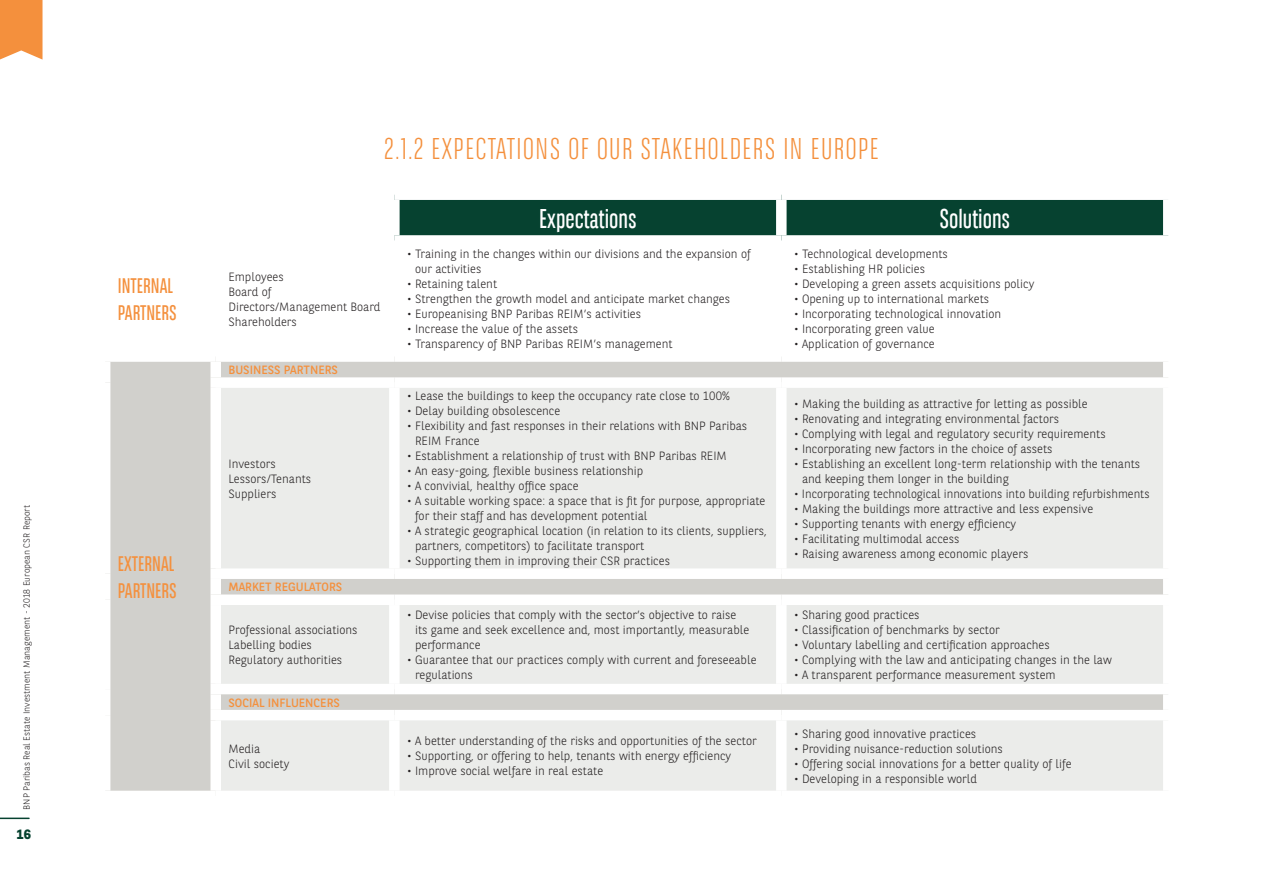
<style>
.page{position:relative;width:1263px;height:893px;background:#fff}
.page>*{position:absolute;margin:0;border:0;box-sizing:border-box;transform-origin:0 0}
.t1{font:300 30px "BNPP Sans Condensed";letter-spacing:.05em;color:#f4903d}
.t2{font:27px "BNPP Sans Condensed";color:#fff}
.t3{font:21px/27px "BNPP Sans Condensed";color:#f4903d}
.t4{font:700 13.5px "BNPP Sans";color:#064230}
.t5{font:300 12px/15px "BNPP Sans";color:#231f20}
.t6{font:12px "BNPP Sans";color:#f4903d}
.t7{font:300 9px "BNPP Sans";color:#231f20}
</style>
<div class="page">
<svg style="left:0;top:818px;width:29px;height:1px"></svg>
<svg style="left:0;top:0;width:43px;height:60px;background:#f59a4f"></svg>
<div style="left:400px;top:200px;width:763px;height:35px;background:#064230"></div>
<div style="left:110px;top:362px;width:1053px;height:429px;background:#d1d0cc"></div>
<svg style="left:221px;top:388px;width:942px;height:403px;background:#e8e9e7"></svg>
<div style="left:776px;top:200px;width:10px;height:35px;background:#fff"></div>
<div style="left:210px;top:362px;width:11px;height:15px;background:#fff"></div>
<div style="left:210px;top:377px;width:184px;height:11px;background:#fff"></div>
<div style="left:210px;top:388px;width:11px;height:180px;background:#fff"></div>
<div style="left:394px;top:377px;width:387px;height:11px;background:#fff"></div>
<div style="left:389px;top:388px;width:11px;height:180px;background:#fff"></div>
<div style="left:781px;top:377px;width:392px;height:11px;background:#fff"></div>
<div style="left:776px;top:388px;width:10px;height:180px;background:#fff"></div>
<div style="left:210px;top:568px;width:184px;height:11px;background:#fff"></div>
<div style="left:210px;top:579px;width:11px;height:15px;background:#fff"></div>
<div style="left:394px;top:568px;width:387px;height:11px;background:#fff"></div>
<div style="left:781px;top:568px;width:392px;height:11px;background:#fff"></div>
<div style="left:210px;top:594px;width:184px;height:11px;background:#fff"></div>
<div style="left:210px;top:605px;width:11px;height:79px;background:#fff"></div>
<div style="left:394px;top:594px;width:387px;height:11px;background:#fff"></div>
<div style="left:389px;top:605px;width:11px;height:79px;background:#fff"></div>
<div style="left:781px;top:594px;width:392px;height:11px;background:#fff"></div>
<div style="left:776px;top:605px;width:10px;height:79px;background:#fff"></div>
<div style="left:210px;top:684px;width:184px;height:10px;background:#fff"></div>
<div style="left:210px;top:694px;width:11px;height:16px;background:#fff"></div>
<div style="left:394px;top:684px;width:387px;height:10px;background:#fff"></div>
<div style="left:781px;top:684px;width:392px;height:10px;background:#fff"></div>
<div style="left:210px;top:710px;width:184px;height:10px;background:#fff"></div>
<div style="left:210px;top:720px;width:11px;height:71px;background:#fff"></div>
<div style="left:394px;top:710px;width:387px;height:10px;background:#fff"></div>
<div style="left:389px;top:720px;width:11px;height:71px;background:#fff"></div>
<div style="left:781px;top:710px;width:392px;height:10px;background:#fff"></div>
<div style="left:776px;top:720px;width:10px;height:71px;background:#fff"></div>
<p class="t7" style="left:20px;top:809px;width:306px;rotate:-90deg">BNP Paribas Real Estate Investment Management - 2018 European CSR Report</p>
<p class="t4" style="left:17px;top:825px;width:16px">16</p>
<p class="t3" style="left:118px;top:272px;width:60px">INTERNAL<br>PARTNERS</p>
<p class="t3" style="left:118px;top:549px;width:60px">EXTERNAL<br>PARTNERS</p>
<p class="t1" style="left:384px;top:129px;width:496px">2.1.2 EXPECTATIONS OF OUR STAKEHOLDERS IN EUROPE</p>
<p class="t5" style="left:228px;top:268px;width:57px">Employees</p>
<p class="t5" style="left:228px;top:283px;width:44px">Board of</p>
<p class="t5" style="left:228px;top:298px;width:153px">Directors/Management Board</p>
<p class="t5" style="left:228px;top:313px;width:70px">Shareholders</p>
<p class="t6" style="left:228px;top:362px;width:111px">BUSINESS PARTNERS</p>
<p class="t5" style="left:228px;top:455px;width:49px">Investors</p>
<p class="t5" style="left:228px;top:470px;width:84px">Lessors/Tenants</p>
<p class="t5" style="left:228px;top:485px;width:49px">Suppliers</p>
<p class="t6" style="left:228px;top:579px;width:115px">MARKET REGULATORS</p>
<p class="t5" style="left:228px;top:622px;width:131px">Professional associations</p>
<p class="t5" style="left:228px;top:637px;width:85px">Labelling bodies</p>
<p class="t5" style="left:228px;top:652px;width:115px">Regulatory authorities</p>
<p class="t6" style="left:228px;top:694px;width:113px">SOCIAL INFLUENCERS</p>
<p class="t5" style="left:228px;top:740px;width:33px">Media</p>
<p class="t5" style="left:228px;top:755px;width:62px">Civil society</p>
<p class="t2" style="left:539px;top:201px;width:99px">Expectations</p>
<p class="t2" style="left:939px;top:201px;width:72px">Solutions</p>
<p class="t5" style="left:415px;top:246px;width:337px;text-indent:-8px">• Training in the changes within our divisions and the expansion of our activities</p>
<p class="t5" style="left:407px;top:276px;width:92px">• Retaining talent</p>
<p class="t5" style="left:407px;top:291px;width:325px">• Strengthen the growth model and anticipate market changes</p>
<p class="t5" style="left:407px;top:306px;width:236px">• Europeanising BNP Paribas REIM’s activities</p>
<p class="t5" style="left:407px;top:321px;width:173px">• Increase the value of the assets</p>
<p class="t5" style="left:407px;top:336px;width:267px">• Transparency of BNP Paribas REIM’s management</p>
<p class="t5" style="left:407px;top:388px;width:324px">• Lease the buildings to keep the occupancy rate close to 100%</p>
<p class="t5" style="left:407px;top:403px;width:155px">• Delay building obsolescence</p>
<p class="t5" style="left:415px;top:418px;width:334px;text-indent:-8px">• Flexibility and fast responses in their relations with BNP Paribas<br>REIM France</p>
<p class="t5" style="left:407px;top:448px;width:321px">• Establishment a relationship of trust with BNP Paribas REIM</p>
<p class="t5" style="left:407px;top:463px;width:238px">• An easy-going, flexible business relationship</p>
<p class="t5" style="left:407px;top:478px;width:173px">• A convivial, healthy office space</p>
<p class="t5" style="left:415px;top:493px;width:352px;text-indent:-8px">• A suitable working space: a space that is fit for purpose, appropriate for their staff and has development potential</p>
<p class="t5" style="left:415px;top:523px;width:353px;text-indent:-8px">• A strategic geographical location (in relation to its clients, suppliers, partners, competitors) to facilitate transport</p>
<p class="t5" style="left:407px;top:553px;width:264px">• Supporting them in improving their CSR practices</p>
<p class="t5" style="left:415px;top:607px;width:336px;text-indent:-8px">• Devise policies that comply with the sector’s objective to raise its game and seek excellence and, most importantly, measurable performance</p>
<p class="t5" style="left:415px;top:652px;width:343px;text-indent:-8px">• Guarantee that our practices comply with current and foreseeable regulations</p>
<p class="t5" style="left:407px;top:733px;width:351px">• A better understanding of the risks and opportunities of the sector</p>
<p class="t5" style="left:407px;top:748px;width:326px">• Supporting, or offering to help, tenants with energy efficiency</p>
<p class="t5" style="left:407px;top:763px;width:198px">• Improve social welfare in real estate</p>
<p class="t5" style="left:794px;top:246px;width:155px">• Technological developments</p>
<p class="t5" style="left:794px;top:261px;width:133px">• Establishing HR policies</p>
<p class="t5" style="left:794px;top:276px;width:242px">• Developing a green assets acquisitions policy</p>
<p class="t5" style="left:794px;top:291px;width:197px">• Opening up to international markets</p>
<p class="t5" style="left:794px;top:306px;width:209px">• Incorporating technological innovation</p>
<p class="t5" style="left:794px;top:321px;width:142px">• Incorporating green value</p>
<p class="t5" style="left:794px;top:336px;width:142px">• Application of governance</p>
<p class="t5" style="left:794px;top:395px;width:295px">• Making the building as attractive for letting as possible</p>
<p class="t5" style="left:794px;top:410px;width:266px">• Renovating and integrating environmental factors</p>
<p class="t5" style="left:794px;top:425px;width:313px">• Complying with legal and regulatory security requirements</p>
<p class="t5" style="left:794px;top:440px;width:260px">• Incorporating new factors in the choice of assets</p>
<p class="t5" style="left:802px;top:455px;width:340px;text-indent:-8px">• Establishing an excellent long-term relationship with the tenants and keeping them longer in the building</p>
<p class="t5" style="left:794px;top:485px;width:357px">• Incorporating technological innovations into building refurbishments</p>
<p class="t5" style="left:794px;top:500px;width:301px">• Making the buildings more attractive and less expensive</p>
<p class="t5" style="left:794px;top:515px;width:224px">• Supporting tenants with energy efficiency</p>
<p class="t5" style="left:794px;top:530px;width:167px">• Facilitating multimodal access</p>
<p class="t5" style="left:794px;top:545px;width:236px">• Raising awareness among economic players</p>
<p class="t5" style="left:794px;top:607px;width:127px">• Sharing good practices</p>
<p class="t5" style="left:794px;top:622px;width:207px">• Classification of benchmarks by sector</p>
<p class="t5" style="left:794px;top:637px;width:257px">• Voluntary labelling and certification approaches</p>
<p class="t5" style="left:794px;top:652px;width:319px">• Complying with the law and anticipating changes in the law</p>
<p class="t5" style="left:794px;top:667px;width:263px">• A transparent performance measurement system</p>
<p class="t5" style="left:794px;top:725px;width:184px">• Sharing good innovative practices</p>
<p class="t5" style="left:794px;top:740px;width:210px">• Providing nuisance-reduction solutions</p>
<p class="t5" style="left:794px;top:755px;width:279px">• Offering social innovations for a better quality of life</p>
<p class="t5" style="left:794px;top:770px;width:185px">• Developing in a responsible world</p>
</div>
